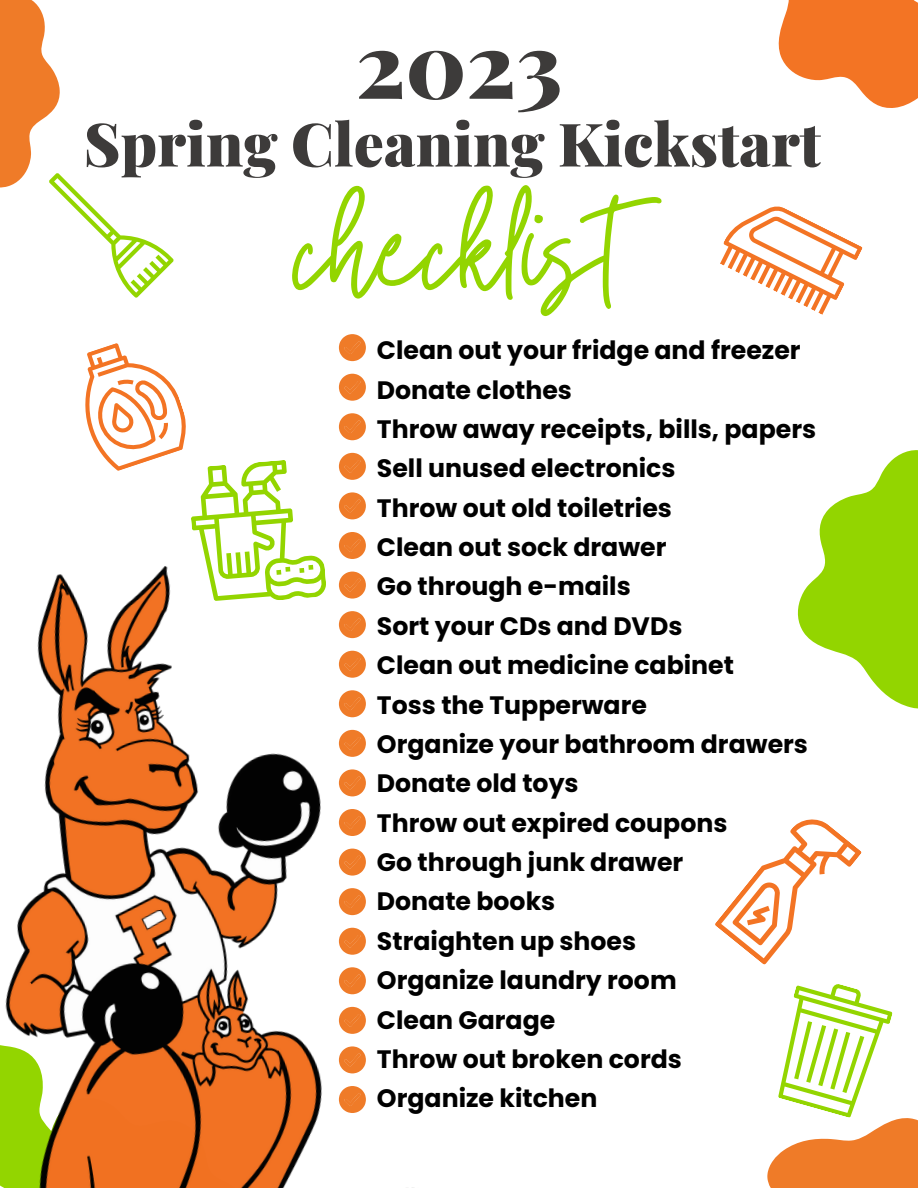
<style>
.page{position:relative;width:918px;height:1188px;background:#fff}
.page>*{position:absolute;margin:0;border:0;box-sizing:border-box;transform-origin:0 0}
.t1{font:126.6px "Twister";color:#93d500}
.t2{font:900 90px "Playfair Display";color:#3d3b3a}
.t3{font:900 60px "Playfair Display";color:#3d3b3a}
.t4{font:700 25.2px/39.3px "Poppins";color:#000}
</style>
<div class="page">
<svg style="left:778px;top:0;width:140px;height:108px"></svg>
<svg style="left:797px;top:450px;width:121px;height:259px;fill:#93d500"></svg>
<svg style="left:0;top:0;width:174px;height:298px"></svg>
<svg style="left:720px;top:206px;width:143px;height:109px"></svg>
<svg style="left:715px;top:819px;width:203px;height:369px"></svg>
<svg style="left:87px;top:343px;width:86px;height:44px"></svg>
<svg style="left:339px;top:334px;width:27px;height:27px"></svg>
<svg style="left:339px;top:374px;width:27px;height:13px"></svg>
<img style="left:0;top:387px;width:414px;height:801px">
<h2 class="t2" style="left:356px;top:1px;width:208px">2023</h2>
<h3 class="t3" style="left:84px;top:102px;width:739px">Spring Cleaning Kickstart</h3>
<h1 class="t1" style="left:298px;top:159px;width:391px">checklist</h1>
<p class="t4" style="left:377px;top:331px;width:441px">Clean out your fridge and freezer<br>Donate clothes<br>Throw away receipts, bills, papers<br>Sell unused electronics<br>Throw out old toiletries<br>Clean out sock drawer<br>Go through e-mails<br>Sort your CDs and DVDs<br>Clean out medicine cabinet<br>Toss the Tupperware<br>Organize your bathroom drawers<br>Donate old toys<br>Throw out expired coupons<br>Go through junk drawer<br>Donate books<br>Straighten up shoes<br>Organize laundry room<br>Clean Garage<br>Throw out broken cords<br>Organize kitchen</p>
</div>
